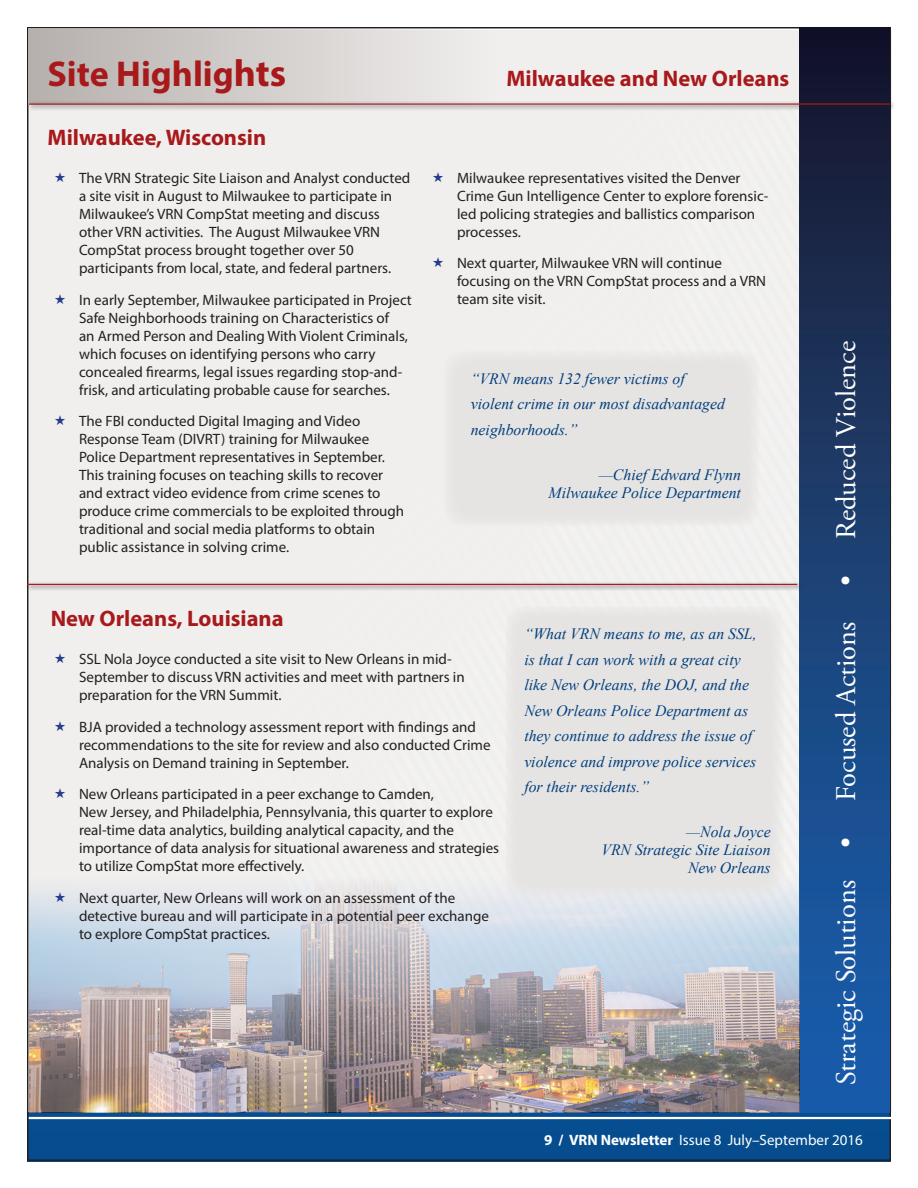
<style>
.page{position:relative;width:918px;height:1188px;background:#fff}
.page>*{position:absolute;margin:0;border:0;box-sizing:border-box;transform-origin:0 0}
.Site_Highlights_Head{font:700 36px "Myriad Pro";color:#a8191c}
.t1{font:28.5px "Adobe Garamond Pro";color:#fff}
.Site_Highlights_Head-2{font:700 22.5px "Myriad Pro";color:#a8191c}
.body_text{font:700 22.5px "Myriad Pro";color:#a8191c}
.subheader_2{font:700 22.5px "Myriad Pro";color:#a8191c}
.Quote_text{font:italic 15.75px/25.5px "Times New Roman";color:#003e7e}
.Quote_signature{font:italic 15.75px/18px "Times New Roman";color:#003e7e;text-align:right}
.t2{font:15px/18px "Myriad Pro";color:#231f20}
.t3{font:15px "Myriad Pro";color:#fff}
.s1{font-size:37.8px}
.s2{font-weight:700}
</style>
<div class="page">
<svg style="left:28px;top:1112px;width:862px;height:49px;background:#094c8b"></svg>
<div style="left:29px;top:30px;width:862px;height:1082px;background:#f1efee"></div>
<hr style="left:29px;top:1117px;width:863px;height:2px;background:#fff">
<div style="left:799px;top:28px;width:91px;height:1084px;background:linear-gradient(to bottom,#19182d,#1b63b5)"></div>
<img style="left:30px;top:877px;width:770px;height:235px">
<div style="left:505px;top:606px;width:279px;height:291px;background:#e6e4e2;border-radius:18px"></div>
<div style="left:444px;top:351px;width:315px;height:176px;background:#e6e4e2;border-radius:18px"></div>
<div style="left:29px;top:28px;width:468px;height:77px;background:linear-gradient(to right,#b6b0ad,#f0eeed)"></div>
<div style="left:27px;top:101px;width:870px;height:10px;background:#231f20;opacity:.75"></div>
<hr style="left:27px;top:101px;width:864px;height:4px;background:#231f20;opacity:.24">
<div style="left:25px;top:581px;width:779px;height:11px;background:#231f20;opacity:.75"></div>
<div style="left:26px;top:581px;width:772px;height:5px;background:#231f20;opacity:.24"></div>
<svg style="left:55px;top:892px;width:10px;height:10px"></svg>
<p class="Site_Highlights_Head" style="left:48px;top:51px;width:240px">Site Highlig<span class="s1">hts</span></p>
<p class="Site_Highlights_Head-2" style="left:506px;top:64px;width:285px">Milwaukee and New Orleans</p>
<p class="subheader_2" style="left:48px;top:123px;width:220px">Milwaukee, Wisconsin</p>
<p class="t2" style="left:79px;top:169px;width:333px">The VRN Strategic Site Liaison and Analyst conducted a site visit in August to Milwaukee to participate in Milwaukee’s VRN CompStat meeting and discuss other VRN activities. The August Milwaukee VRN CompStat process brought together over 50 participants from local, state, and federal partners.</p>
<p class="t2" style="left:79px;top:290px;width:334px">In early September, Milwaukee participated in Project Safe Neighborhoods training on Characteristics of<br>an Armed Person and Dealing With Violent Criminals, which focuses on identifying persons who carry concealed firearms, legal issues regarding stop-and&shy;frisk, and articulating probable cause for searches.</p>
<p class="t2" style="left:79px;top:412px;width:327px">The FBI conducted Digital Imaging and Video Response Team (DIVRT) training for Milwaukee Police Department representatives in September.<br>This training focuses on teaching skills to recover and extract video evidence from crime scenes to produce crime commercials to be exploited through traditional and social media platforms to obtain public assistance in solving crime.</p>
<p class="t2" style="left:457px;top:169px;width:313px">Milwaukee representatives visited the Denver Crime Gun Intelligence Center to explore forensic&shy;led policing strategies and ballistics comparison processes.</p>
<p class="t2" style="left:457px;top:254px;width:310px">Next quarter, Milwaukee VRN will continue focusing on the VRN CompStat process and a VRN team site visit.</p>
<p class="Quote_text" style="left:471px;top:365px;width:256px">“VRN means 132 fewer victims of violent crime in our most disadvantaged neighborhoods.”</p>
<p class="Quote_signature" style="left:549px;top:465px;width:194px">—Chief Edward Flynn<br>Milwaukee Police Department</p>
<p class="body_text" style="left:51px;top:604px;width:235px">New Orleans, Louisiana</p>
<p class="t2" style="left:79px;top:650px;width:387px">SSL Nola Joyce conducted a site visit to New Orleans in mid-<br>September to discuss VRN activities and meet with partners in preparation for the VRN Summit.</p>
<p class="t2" style="left:79px;top:718px;width:413px">BJA provided a technology assessment report with findings and recommendations to the site for review and also conducted Crime<br>Analysis on Demand training in September.</p>
<p class="t2" style="left:79px;top:785px;width:422px">New Orleans participated in a peer exchange to Camden,<br>New Jersey, and Philadelphia, Pennsylvania, this quarter to explore real-time data analytics, building analytical capacity, and the importance of data analysis for situational awareness and strategies to utilize CompStat more effectively.</p>
<p class="t2" style="left:79px;top:889px;width:411px">Next quarter, New Orleans will work on an assessment of the detective bureau and will participate in a potential peer exchange to explore CompStat practices.</p>
<p class="Quote_text" style="left:524px;top:621px;width:234px">“What VRN means to me, as an SSL, is that I can work with a great city like New Orleans, the DOJ, and the<br>New Orleans Police Department as they continue to address the issue of violence and improve police services for their residents.”</p>
<p class="Quote_signature" style="left:601px;top:822px;width:171px">—Nola Joyce<br>VRN Strategic Site Liaison<br>New Orleans</p>
<h2 class="t1" style="left:829px;top:586px;width:247px;rotate:-90deg">• Reduced Violence</h2>
<h2 class="t1" style="left:829px;top:801px;width:181px;rotate:-90deg">Focused Actions</h2>
<h2 class="t1" style="left:829px;top:1085px;width:250px;rotate:-90deg">Strategic Solutions •</h2>
<p class="t3" style="left:544px;top:1131px;width:320px"><span class="s2">9 / VRN Newsletter</span> Issue 8 July–September 2016</p>
</div>
